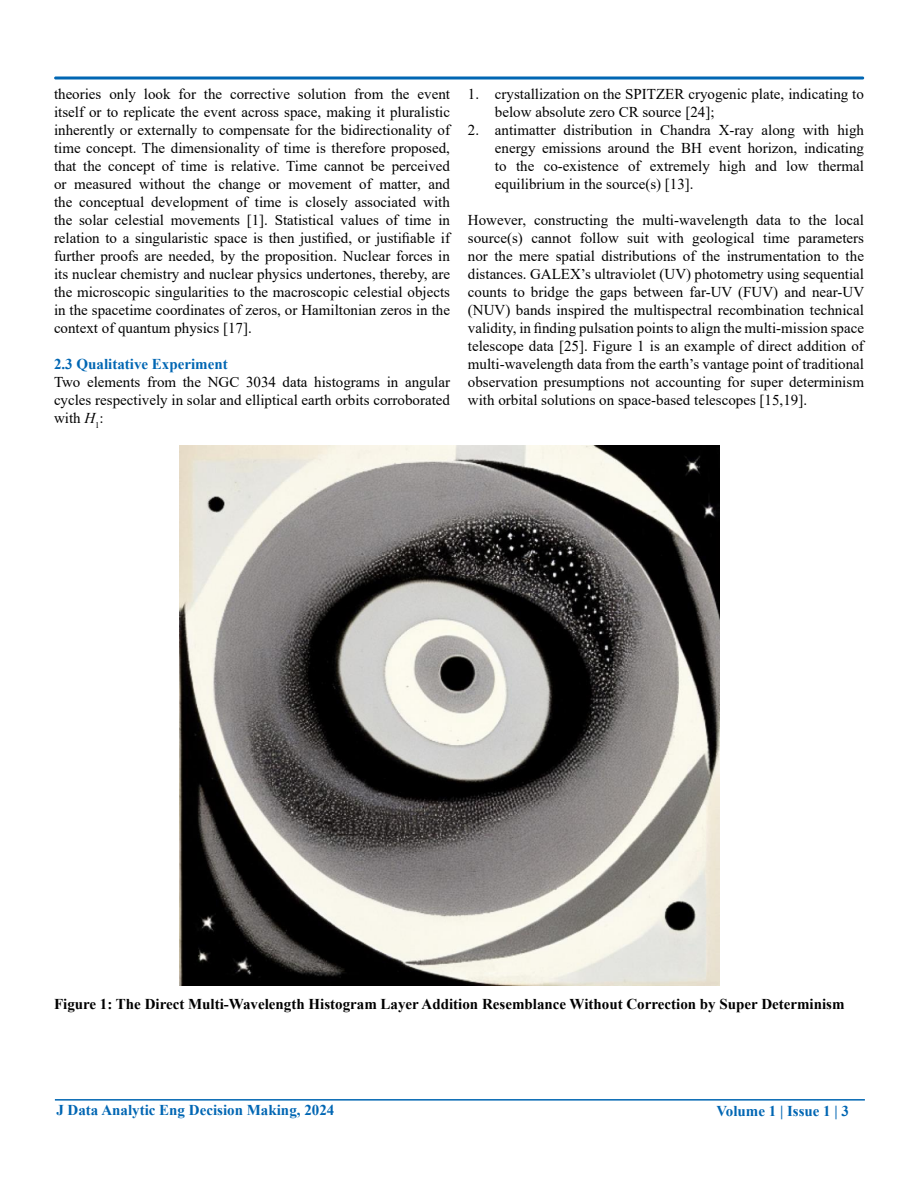
<style>
.page{position:relative;width:918px;height:1188px;background:#fff}
.page>*{position:absolute;margin:0;border:0;box-sizing:border-box;transform-origin:0 0}
.t1{font:15px/18px "Times New Roman";color:#000;text-align:justify}
.t2{font:700 15px "Times New Roman";color:#000}
.t3{font:700 15px "Times New Roman";color:#0066b3}
.s1{font-style:italic}
</style>
<div class="page">
<hr style="left:55px;top:1099px;width:810px;height:2px;background:#0066b3">
<div style="left:54px;top:76px;width:810px;height:4px;border:2px solid #0066b3"></div>
<img style="left:179px;top:446px;width:540px;height:540px">
<p class="t1" style="left:54px;top:84px;width:398px">theories only look for the corrective solution from the event itself or to replicate the event across space, making it pluralistic inherently or externally to compensate for the bidirectionality of time concept. The dimensionality of time is therefore proposed, that the concept of time is relative. Time cannot be perceived or measured without the change or movement of matter, and the conceptual development of time is closely associated with the solar celestial movements [1]. Statistical values of time in relation to a singularistic space is then justified, or justifiable if further proofs are needed, by the proposition. Nuclear forces in its nuclear chemistry and nuclear physics undertones, thereby, are the microscopic singularities to the macroscopic celestial objects in the spacetime coordinates of zeros, or Hamiltonian zeros in the context of quantum physics [17].</p>
<p class="t3" style="left:54px;top:353px;width:175px">2.3 Qualitative Experiment</p>
<p class="t1" style="left:54px;top:372px;width:398px">Two elements from the NGC 3034 data histograms in angular cycles respectively in solar and elliptical earth orbits corroborated with <span class="s1">H</span><sub>1</sub>:</p>
<p class="t1" style="left:495px;top:84px;width:371px;text-indent:-27px">1. crystallization on the SPITZER cryogenic plate, indicating to below absolute zero CR source [24];</p>
<p class="t1" style="left:495px;top:120px;width:371px;text-indent:-27px">2. antimatter distribution in Chandra X-ray along with high energy emissions around the BH event horizon, indicating to the co-existence of extremely high and low thermal equilibrium in the source(s) [13].</p>
<p class="t1" style="left:468px;top:210px;width:398px">However, constructing the multi-wavelength data to the local source(s) cannot follow suit with geological time parameters nor the mere spatial distributions of the instrumentation to the distances. GALEX’s ultraviolet (UV) photometry using sequential counts to bridge the gaps between far-UV (FUV) and near-UV (NUV) bands inspired the multispectral recombination technical validity, in finding pulsation points to align the multi-mission space telescope data [25]. Figure 1 is an example of direct addition of multi-wavelength data from the earth’s vantage point of traditional observation presumptions not accounting for super determinism with orbital solutions on space-based telescopes [15,19].</p>
<p class="t2" style="left:54px;top:993px;width:792px">Figure 1: The Direct Multi-Wavelength Histogram Layer Addition Resemblance Without Correction by Super Determinism</p>
<p class="t3" style="left:56px;top:1100px;width:279px">J Data Analytic Eng Decision Making, 2024</p>
<p class="t3" style="left:716px;top:1100px;width:134px">Volume 1 | Issue 1 | 3</p>
</div>
